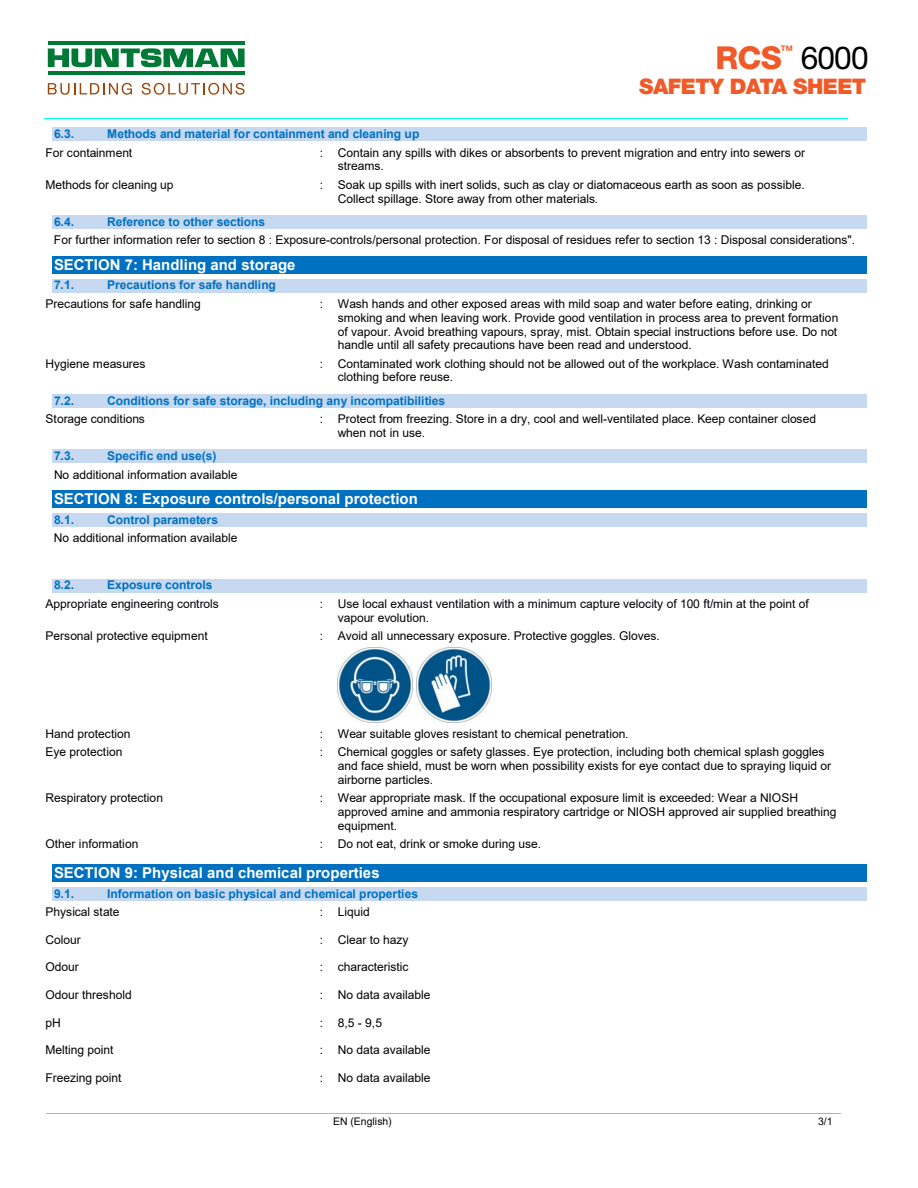
<style>
.page{position:relative;width:918px;height:1188px;background:#fff}
.page>*{position:absolute;margin:0;border:0;box-sizing:border-box;transform-origin:0 0}
.t1{font:31.65px "Helvetica Neue LT Pro";color:#000}
.t2{font:800 31.65px "Helvetica Neue LT Pro";color:#f05a28}
.t3{font:900 21.45px "Helvetica Neue LT Pro";letter-spacing:-.025em;color:#f05a28}
.t4{font:700 15px "Arial";color:#fff}
.t5{font:12px/13.8px "Arial";letter-spacing:-.005em;color:#000}
.t6{font:700 12px "Arial";color:#0070c0}
.t7{font:10.5px "Arial";color:#000}
.t8{font:700 7.8px "Helvetica Neue LT Pro";color:#f05a28}
</style>
<div class="page">
<hr style="left:45px;top:118px;width:803px;height:1px;background:#0ff">
<hr style="left:46px;top:1113px;width:210px;height:1px;background:#0ff">
<hr style="left:257px;top:1113px;width:212px;height:1px;background:#0ff">
<hr style="left:470px;top:1113px;width:297px;height:1px;background:#0ff">
<hr style="left:767px;top:1113px;width:74px;height:1px;background:#0ff">
<div style="left:52px;top:127px;width:814px;height:14px;background:#c6d9f1"></div>
<div style="left:52px;top:215px;width:814px;height:14px;background:#c6d9f1"></div>
<div style="left:52px;top:256px;width:814px;height:17px;background:#0070c0"></div>
<div style="left:52px;top:279px;width:814px;height:13px;background:#c6d9f1"></div>
<div style="left:52px;top:394px;width:814px;height:14px;background:#c6d9f1"></div>
<div style="left:52px;top:450px;width:814px;height:13px;background:#c6d9f1"></div>
<div style="left:52px;top:491px;width:814px;height:17px;background:#0070c0"></div>
<div style="left:52px;top:513px;width:814px;height:14px;background:#c6d9f1"></div>
<div style="left:52px;top:579px;width:814px;height:13px;background:#c6d9f1"></div>
<img style="left:338px;top:647px;width:75px;height:75px">
<img style="left:416px;top:647px;width:75px;height:75px">
<div style="left:52px;top:864px;width:814px;height:18px;background:#0070c0"></div>
<div style="left:52px;top:887px;width:814px;height:13px;background:#c6d9f1"></div>
<svg style="left:48px;top:48px;width:197px;height:19px"></svg>
<hr style="left:48px;top:41px;width:197px;height:4px;background:#007836">
<hr style="left:48px;top:71px;width:197px;height:4px;background:#007836">
<svg style="left:48px;top:83px;width:84px;height:12px"></svg>
<svg style="left:142px;top:83px;width:103px;height:12px"></svg>
<h1 class="t2" style="left:715px;top:38px;width:68px">RCS</h1>
<p class="t8" style="left:781px;top:43px;width:13px">TM</p>
<h1 class="t1" style="left:801px;top:38px;width:69px">6000</h1>
<h2 class="t3" style="left:639px;top:73px;width:229px">SAFETY DATA SHEET</h2>
<p class="t6" style="left:54px;top:126px;width:22px">6.3.</p>
<p class="t6" style="left:107px;top:126px;width:314px">Methods and material for containment and cleaning up</p>
<p class="t5" style="left:46px;top:146px;width:88px">For containment</p>
<p class="t5" style="left:338px;top:146px;width:469px;text-indent:-18px">: Contain any spills with dikes or absorbents to prevent migration and entry into sewers or streams.</p>
<p class="t5" style="left:46px;top:178px;width:130px">Methods for cleaning up</p>
<p class="t5" style="left:338px;top:178px;width:469px;text-indent:-18px">: Soak up spills with inert solids, such as clay or diatomaceous earth as soon as possible.<br>Collect spillage. Store away from other materials.</p>
<p class="t6" style="left:54px;top:213px;width:22px">6.4.</p>
<p class="t6" style="left:107px;top:213px;width:160px">Reference to other sections</p>
<p class="t5" style="left:54px;top:233px;width:803px">For further information refer to section 8 : Exposure-controls/personal protection. For disposal of residues refer to section 13 : Disposal considerations".</p>
<p class="t4" style="left:54px;top:254px;width:243px">SECTION 7: Handling and storage</p>
<p class="t6" style="left:54px;top:277px;width:22px">7.1.</p>
<p class="t6" style="left:107px;top:277px;width:170px">Precautions for safe handling</p>
<p class="t5" style="left:46px;top:297px;width:157px">Precautions for safe handling</p>
<p class="t5" style="left:338px;top:297px;width:502px;text-indent:-18px">: Wash hands and other exposed areas with mild soap and water before eating, drinking or smoking and when leaving work. Provide good ventilation in process area to prevent formation of vapour. Avoid breathing vapours, spray, mist. Obtain special instructions before use. Do not handle until all safety precautions have been read and understood.</p>
<p class="t5" style="left:46px;top:356px;width:102px">Hygiene measures</p>
<p class="t5" style="left:338px;top:356px;width:493px;text-indent:-18px">: Contaminated work clothing should not be allowed out of the workplace. Wash contaminated clothing before reuse.</p>
<p class="t6" style="left:54px;top:392px;width:22px">7.2.</p>
<p class="t6" style="left:107px;top:392px;width:340px">Conditions for safe storage, including any incompatibilities</p>
<p class="t5" style="left:46px;top:412px;width:101px">Storage conditions</p>
<p class="t5" style="left:338px;top:412px;width:480px;text-indent:-18px">: Protect from freezing. Store in a dry, cool and well-ventilated place. Keep container closed when not in use.</p>
<p class="t6" style="left:54px;top:448px;width:22px">7.3.</p>
<p class="t6" style="left:107px;top:448px;width:111px">Specific end use(s)</p>
<p class="t5" style="left:54px;top:468px;width:185px">No additional information available</p>
<p class="t4" style="left:54px;top:488px;width:365px">SECTION 8: Exposure controls/personal protection</p>
<p class="t6" style="left:54px;top:511px;width:22px">8.1.</p>
<p class="t6" style="left:107px;top:511px;width:112px">Control parameters</p>
<p class="t5" style="left:54px;top:531px;width:185px">No additional information available</p>
<p class="t6" style="left:54px;top:577px;width:22px">8.2.</p>
<p class="t6" style="left:107px;top:577px;width:107px">Exposure controls</p>
<p class="t5" style="left:46px;top:597px;width:175px">Appropriate engineering controls</p>
<p class="t5" style="left:338px;top:597px;width:473px;text-indent:-18px">: Use local exhaust ventilation with a minimum capture velocity of 100 ft/min at the point of vapour evolution.</p>
<p class="t5" style="left:46px;top:629px;width:164px">Personal protective equipment</p>
<p class="t5" style="left:320px;top:629px;width:341px">: Avoid all unnecessary exposure. Protective goggles. Gloves.</p>
<p class="t5" style="left:46px;top:727px;width:86px">Hand protection</p>
<p class="t5" style="left:320px;top:727px;width:310px">: Wear suitable gloves resistant to chemical penetration.</p>
<p class="t5" style="left:46px;top:745px;width:78px">Eye protection</p>
<p class="t5" style="left:338px;top:745px;width:495px;text-indent:-18px">: Chemical goggles or safety glasses. Eye protection, including both chemical splash goggles and face shield, must be worn when possibility exists for eye contact due to spraying liquid or airborne particles.</p>
<p class="t5" style="left:46px;top:791px;width:119px">Respiratory protection</p>
<p class="t5" style="left:338px;top:791px;width:500px;text-indent:-18px">: Wear appropriate mask. If the occupational exposure limit is exceeded: Wear a NIOSH approved amine and ammonia respiratory cartridge or NIOSH approved air supplied breathing equipment.</p>
<p class="t5" style="left:46px;top:837px;width:94px">Other information</p>
<p class="t5" style="left:320px;top:837px;width:223px">: Do not eat, drink or smoke during use.</p>
<p class="t4" style="left:54px;top:862px;width:327px">SECTION 9: Physical and chemical properties</p>
<p class="t6" style="left:54px;top:885px;width:22px">9.1.</p>
<p class="t6" style="left:107px;top:885px;width:312px">Information on basic physical and chemical properties</p>
<p class="t5" style="left:46px;top:905px;width:76px">Physical state</p>
<p class="t5" style="left:320px;top:905px;width:51px">: Liquid</p>
<p class="t5" style="left:46px;top:933px;width:37px">Colour</p>
<p class="t5" style="left:320px;top:933px;width:90px">: Clear to hazy</p>
<p class="t5" style="left:46px;top:960px;width:35px">Odour</p>
<p class="t5" style="left:320px;top:960px;width:90px">: characteristic</p>
<p class="t5" style="left:46px;top:988px;width:88px">Odour threshold</p>
<p class="t5" style="left:320px;top:988px;width:112px">: No data available</p>
<p class="t5" style="left:46px;top:1015px;width:17px">pH</p>
<p class="t5" style="left:320px;top:1015px;width:64px">: 8,5 - 9,5</p>
<p class="t5" style="left:46px;top:1043px;width:70px">Melting point</p>
<p class="t5" style="left:320px;top:1043px;width:112px">: No data available</p>
<p class="t5" style="left:46px;top:1070px;width:78px">Freezing point</p>
<p class="t5" style="left:320px;top:1070px;width:112px">: No data available</p>
<p class="t7" style="left:333px;top:1114px;width:60px">EN (English)</p>
<p class="t7" style="left:818px;top:1114px;width:16px">3/1</p>
</div>
